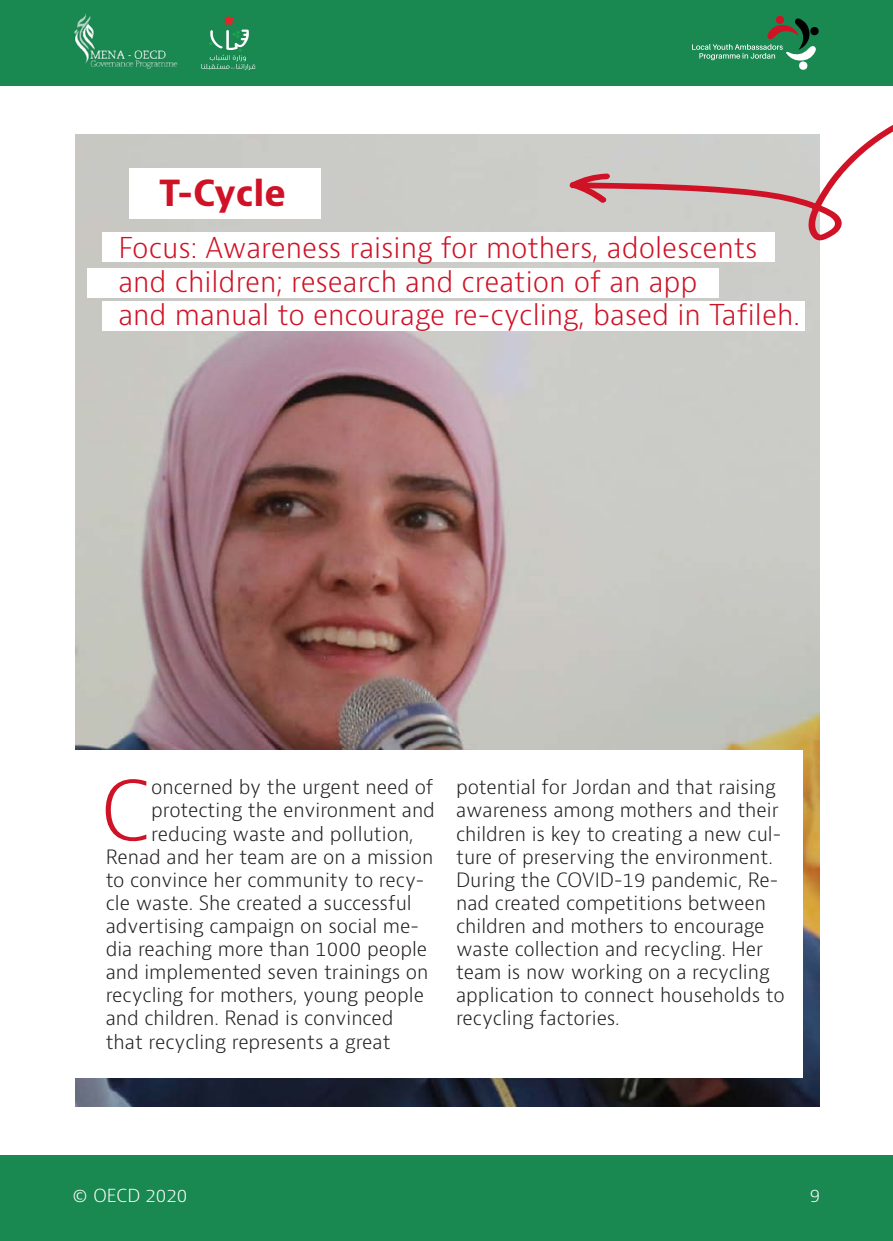
<style>
.page{position:relative;width:893px;height:1241px;background:#fff}
.page>*{position:absolute;margin:0;border:0;box-sizing:border-box;transform-origin:0 0}
.t1{font:300 80.67px "OECD Bernini";color:#cf1226}
.t2{font:700 35px "OECD Bernini";letter-spacing:-.005em;color:#cf1226}
.t3{font:300 28px/33.6px "OECD Bernini";color:#cf1226}
.t4{font:300 19.25px/23.1px "OECD Bernini";color:#231f20}
.t5{font:300 17.5px "OECD Bernini";color:#fff}
</style>
<div class="page">
<div style="left:2px;top:0;width:891px;height:86px;background:#1a8851"></div>
<hr style="left:0;top:0;width:2px;height:86px;background:#1a8851">
<svg style="left:692px;top:18px;width:124px;height:43px"></svg>
<div style="left:776px;top:16px;width:8px;height:8px;background:#cf1226;border-radius:50%"></div>
<div style="left:810px;top:27px;width:9px;height:8px;background:#000;border-radius:50%"></div>
<div style="left:799px;top:61px;width:8px;height:9px;background:#fff;border-radius:50%"></div>
<div style="left:0;top:1155px;width:893px;height:85px;background:#1a8851"></div>
<img style="left:74px;top:14px;width:104px;height:55px">
<svg style="left:201px;top:15px;width:54px;height:56px"></svg>
<img style="left:75px;top:134px;width:744px;height:972px">
<div style="left:102px;top:232px;width:673px;height:30px;background:#fff"></div>
<div style="left:87px;top:268px;width:632px;height:30px;background:#fff"></div>
<div style="left:102px;top:301px;width:702px;height:30px;background:#fff"></div>
<div style="left:130px;top:168px;width:191px;height:51px;background:#fff"></div>
<div style="left:74px;top:749px;width:729px;height:328px;background:#fff"></div>
<svg style="left:569px;top:125px;width:324px;height:116px;fill:#cdcec9"></svg>
<svg style="left:568px;top:181px;width:39px;height:22px"></svg>
<h2 class="t2" style="left:159px;top:170px;width:128px">T-Cycle</h2>
<h3 class="t3" style="left:118px;top:231px;width:683px">Focus: Awareness raising for mothers, adolescents and children; research and creation of an app<br>and manual to encourage re-cycling, based in Tafileh.</h3>
<h1 class="t1" style="left:101px;top:757px;width:52px">C</h1>
<p class="t4" style="left:151px;top:776px;width:284px">oncerned by the urgent need of</p>
<p class="t4" style="left:151px;top:799px;width:285px">protecting the environment and</p>
<p class="t4" style="left:151px;top:822px;width:264px">reducing waste and pollution,</p>
<p class="t4" style="left:106px;top:845px;width:329px">Renad and her team are on a mission</p>
<p class="t4" style="left:106px;top:868px;width:320px">to convince her community to recy-</p>
<p class="t4" style="left:106px;top:891px;width:308px">cle waste. She created a successful</p>
<p class="t4" style="left:106px;top:914px;width:315px">advertising campaign on social me-</p>
<p class="t4" style="left:106px;top:937px;width:323px">dia reaching more than 1000 people</p>
<p class="t4" style="left:106px;top:960px;width:324px">and implemented seven trainings on</p>
<p class="t4" style="left:106px;top:983px;width:320px">recycling for mothers, young people</p>
<p class="t4" style="left:106px;top:1007px;width:289px">and children. Renad is convinced</p>
<p class="t4" style="left:106px;top:1030px;width:286px">that recycling represents a great</p>
<p class="t4" style="left:456px;top:776px;width:330px">potential for Jordan and that raising awareness among mothers and their children is key to creating a new cul&shy;ture of preserving the environment.<br>During the COVID-19 pandemic, Re&shy;nad created competitions between children and mothers to encourage waste collection and recycling. Her team is now working on a recycling application to connect households to recycling factories.</p>
<p class="t5" style="left:73px;top:1184px;width:116px">© OECD 2020</p>
<p class="t5" style="left:810px;top:1184px;width:12px">9</p>
</div>
